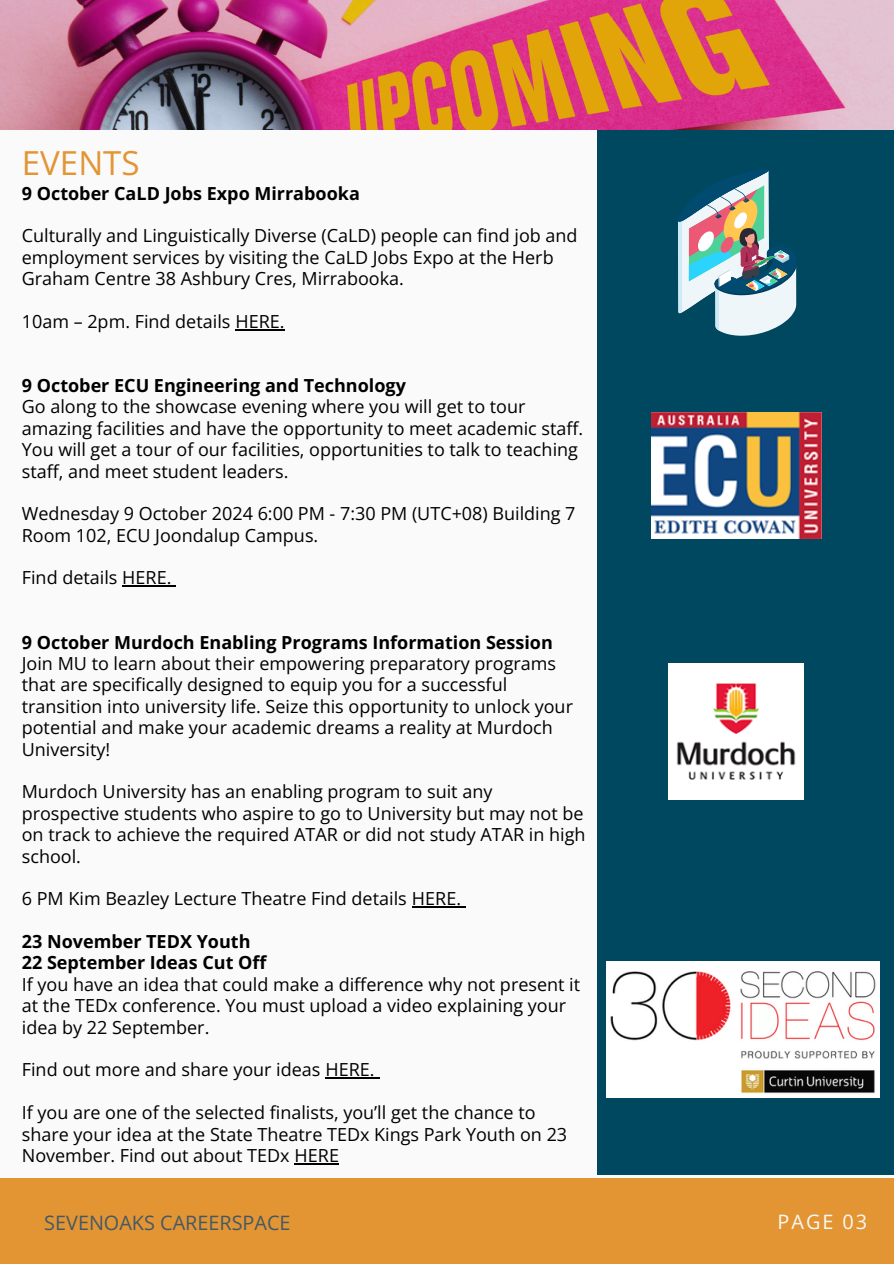
<style>
.page{position:relative;width:894px;height:1264px;background:#fff}
.page>*{position:absolute;margin:0;border:0;box-sizing:border-box;transform-origin:0 0}
.t1{font:33.15px "Open Sans";color:#e39533}
.t2{font:19.8px "Open Sans";color:#435967}
.t3{font:19.8px "Open Sans";letter-spacing:.1em;color:#fafafa}
.t4{font:18px/21.3px "Open Sans";color:#000}
.t5{font:700 18px "Open Sans";color:#000}
</style>
<div class="page">
<div style="left:0;top:0;width:893px;height:1263px;background:#fafafa"></div>
<div style="left:597px;top:107px;width:296px;height:1067px;background:#004860"></div>
<div style="left:0;top:1177px;width:893px;height:86px;background:#e39533"></div>
<img style="left:0;top:0;width:893px;height:129px">
<img style="left:651px;top:413px;width:170px;height:126px">
<img style="left:668px;top:663px;width:135px;height:136px">
<img style="left:606px;top:961px;width:273px;height:136px">
<hr style="left:235px;top:329px;width:49px;height:1px;background:#000">
<hr style="left:122px;top:585px;width:49px;height:1px;background:#000">
<hr style="left:412px;top:906px;width:44px;height:1px;background:#000">
<hr style="left:325px;top:1077px;width:45px;height:1px;background:#000">
<hr style="left:294px;top:1162px;width:45px;height:2px;background:#000">
<svg style="left:678px;top:170px;width:118px;height:166px"></svg>
<p class="t1" style="left:22px;top:139px;width:119px">EVENTS</p>
<p class="t5" style="left:22px;top:180px;width:339px">9 October CaLD Jobs Expo Mirrabooka</p>
<p class="t4" style="left:22px;top:225px;width:557px">Culturally and Linguistically Diverse (CaLD) people can find job and employment services by visiting the CaLD Jobs Expo at the Herb<br>Graham Centre 38 Ashbury Cres, Mirrabooka.</p>
<p class="t4" style="left:22px;top:310px;width:264px">10am – 2pm. Find details HERE.</p>
<p class="t5" style="left:22px;top:373px;width:385px">9 October ECU Engineering and Technology</p>
<p class="t4" style="left:22px;top:396px;width:563px">Go along to the showcase evening where you will get to tour amazing facilities and have the opportunity to meet academic staff.<br>You will get a tour of our facilities, opportunities to talk to teaching staff, and meet student leaders.</p>
<p class="t4" style="left:22px;top:502px;width:555px">Wednesday 9 October 2024 6:00 PM - 7:30 PM (UTC+08) Building 7<br>Room 102, ECU Joondalup Campus.</p>
<p class="t4" style="left:22px;top:567px;width:151px">Find details HERE.</p>
<p class="t5" style="left:22px;top:629px;width:532px">9 October Murdoch Enabling Programs Information Session</p>
<p class="t4" style="left:22px;top:652px;width:552px">Join MU to learn about their empowering preparatory programs that are specifically designed to equip you for a successful transition into university life. Seize this opportunity to unlock your potential and make your academic dreams a reality at Murdoch University!</p>
<p class="t4" style="left:22px;top:780px;width:565px">Murdoch University has an enabling program to suit any prospective students who aspire to go to University but may not be on track to achieve the required ATAR or did not study ATAR in high school.</p>
<p class="t4" style="left:22px;top:887px;width:440px">6 PM Kim Beazley Lecture Theatre Find details HERE.</p>
<p class="t5" style="left:22px;top:928px;width:230px">23 November TEDX Youth</p>
<p class="t5" style="left:22px;top:950px;width:246px">22 September Ideas Cut Off</p>
<p class="t4" style="left:22px;top:973px;width:559px">If you have an idea that could make a difference why not present it at the TEDx conference. You must upload a video explaining your idea by 22 September.</p>
<p class="t4" style="left:22px;top:1058px;width:354px">Find out more and share your ideas HERE.</p>
<p class="t4" style="left:22px;top:1101px;width:547px">If you are one of the selected finalists, you’ll get the chance to share your idea at the State Theatre TEDx Kings Park Youth on 23<br>November. Find out about TEDx HERE</p>
<p class="t2" style="left:44px;top:1208px;width:248px">SEVENOAKS CAREERSPACE</p>
<h1 class="t3" style="left:777px;top:1207px;width:91px">PAGE 03</h1>
</div>
